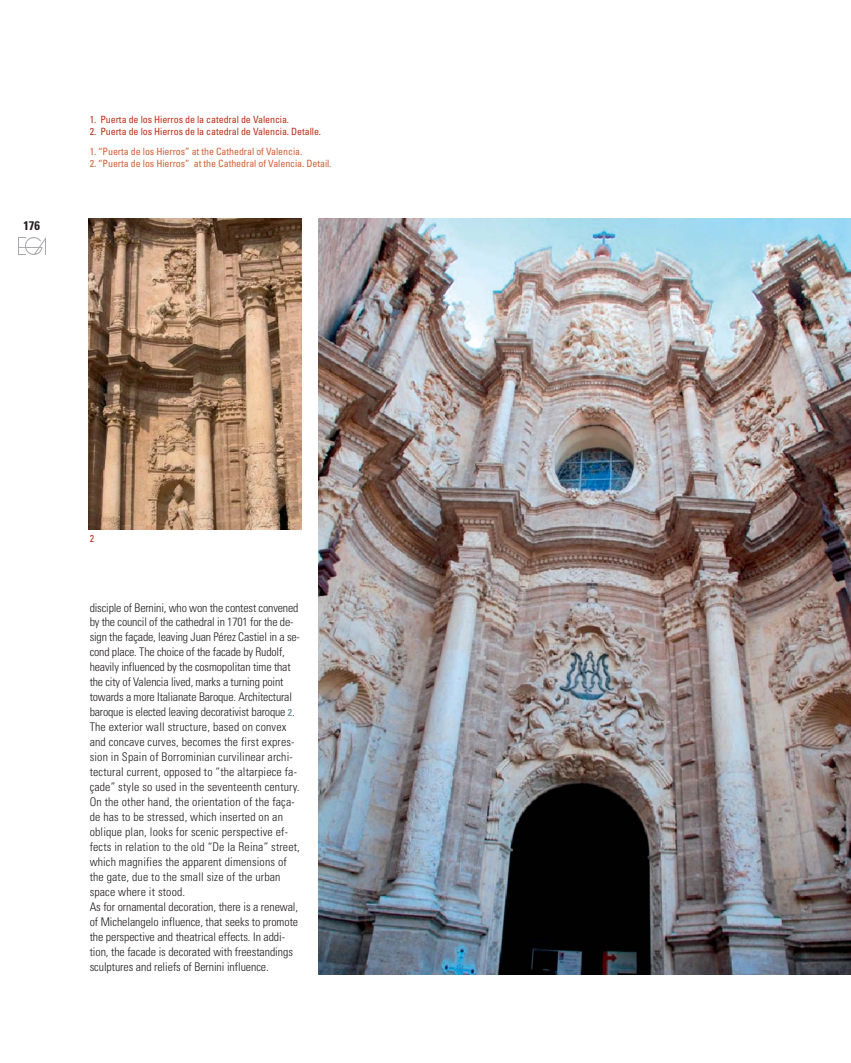
<style>
.page{position:relative;width:851px;height:1063px;background:#fff}
.page>*{position:absolute;margin:0;border:0;box-sizing:border-box;transform-origin:0 0}
.t1{font:700 condensed 12.5px "Univers";color:#231f20}
.t2{font:300 condensed 11.88px/15px "Univers";letter-spacing:-.005em;color:#231f20}
.t3{font:condensed 10px "Univers";letter-spacing:-.01em;color:#d26038}
.t4{font:condensed 10px "Univers";letter-spacing:-.01em;color:#be2f1a}
.s1{font-weight:700;font-size:10px;color:#819d9d}
</style>
<div class="page">
<img style="left:18px;top:237px;width:28px;height:18px">
<img style="left:319px;top:219px;width:531px;height:756px">
<img style="left:88px;top:219px;width:213px;height:311px">
<p class="t1" style="left:23px;top:221px;width:18px">176</p>
<p class="t4" style="left:90px;top:115px;width:201px">1. Puerta de los Hierros de la catedral de Valencia.</p>
<p class="t4" style="left:90px;top:128px;width:233px">2. Puerta de los Hierros de la catedral de Valencia. Detalle.</p>
<p class="t3" style="left:90px;top:148px;width:214px">1. “Puerta de los Hierros” at the Cathedral of Valencia.</p>
<p class="t3" style="left:90px;top:160px;width:243px">2. “Puerta de los Hierros” at the Cathedral of Valencia. Detail.</p>
<p class="t4" style="left:90px;top:535px;width:6px">2</p>
<p class="t2" style="left:90px;top:601px;width:212px">disciple of Bernini, who won the contest convened by the council of the cathedral in 1701 for the de&shy;sign the façade, leaving Juan Pérez Castiel in a se&shy;cond place. The choice of the facade by Rudolf, heavily influenced by the cosmopolitan time that the city of Valencia lived, marks a turning point towards a more Italianate Baroque. Architectural baroque is elected leaving decorativist baroque <span class="s1">2</span>.<br>The exterior wall structure, based on convex and concave curves, becomes the first expres&shy;sion in Spain of Borrominian curvilinear archi&shy;tectural current, opposed to “the altarpiece fa&shy;çade” style so used in the seventeenth century.<br>On the other hand, the orientation of the faça&shy;de has to be stressed, which inserted on an oblique plan, looks for scenic perspective ef&shy;fects in relation to the old “De la Reina” street, which magnifies the apparent dimensions of the gate, due to the small size of the urban space where it stood.<br>As for ornamental decoration, there is a renewal, of Michelangelo influence, that seeks to promote the perspective and theatrical effects. In addi&shy;tion, the facade is decorated with freestandings sculptures and reliefs of Bernini influence.</p>
</div>
